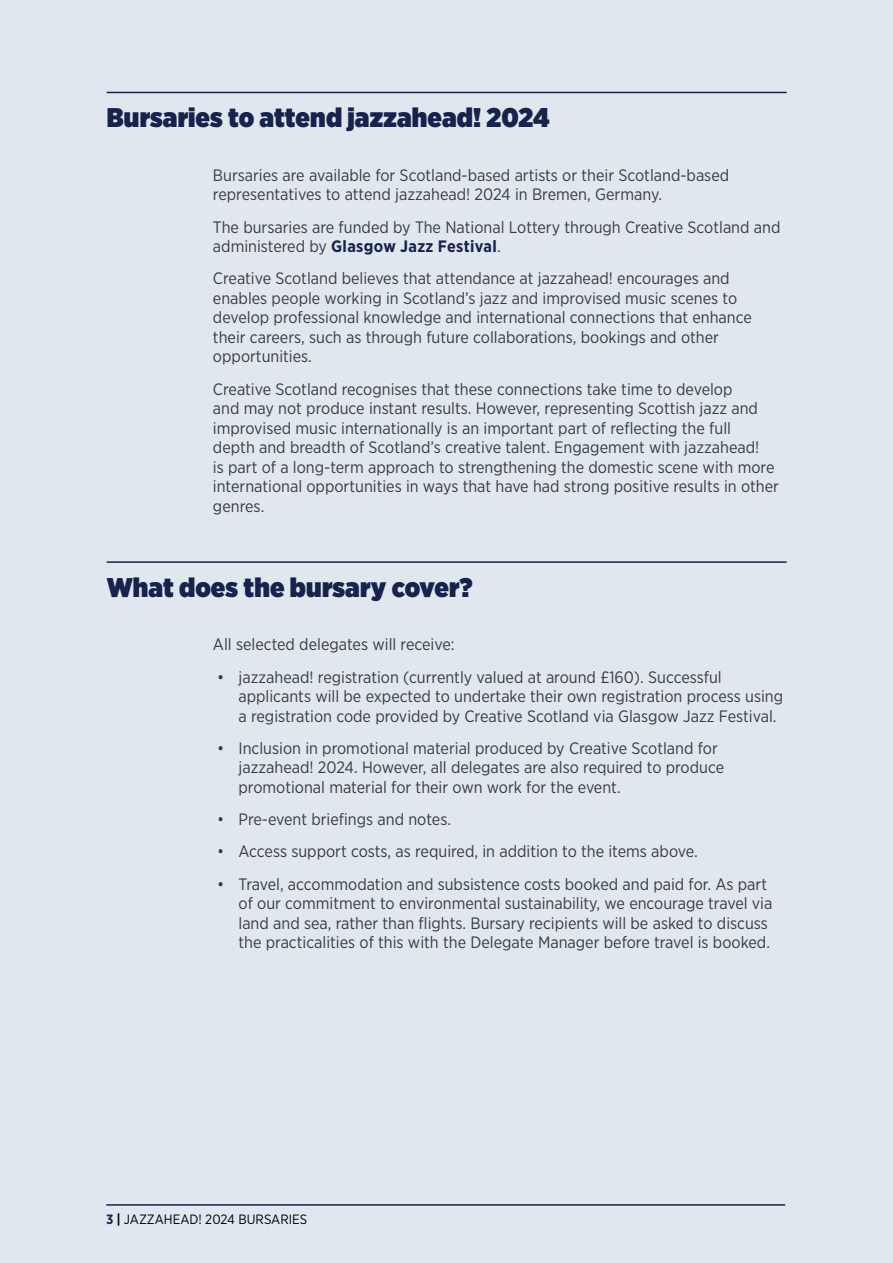
<style>
.page{position:relative;width:893px;height:1263px;background:#e0e7ee}
.page>*{position:absolute;margin:0;border:0;box-sizing:border-box;transform-origin:0 0}
.Subheads_ONE{font:900 27px "Gotham Narrow";letter-spacing:.005em;color:#18234d}
.Body_Text{font:16.5px/19.5px "Gotham Narrow";color:#3c3c3b}
.t1{font:13.5px "Gotham Narrow";color:#000}
.s1{font-weight:700;color:#18234d}
.s2{font-weight:700}
</style>
<div class="page">
<hr style="left:106px;top:1204px;width:679px;height:2px;background:#18234d">
<hr style="left:107px;top:92px;width:680px;height:1px;background:#18234d">
<hr style="left:107px;top:561px;width:680px;height:2px;background:#18234d">
<p class="Subheads_ONE" style="left:107px;top:99px;width:445px">Bursaries to attend jazzahead! 2024</p>
<p class="Body_Text" style="left:213px;top:165px;width:518px">Bursaries are available for Scotland-based artists or their Scotland-based representatives to attend jazzahead! 2024 in Bremen, Germany.</p>
<p class="Body_Text" style="left:213px;top:217px;width:569px">The bursaries are funded by The National Lottery through Creative Scotland and administered by <span class="s1">Glasgow Jazz Festival</span>.</p>
<p class="Body_Text" style="left:213px;top:268px;width:540px">Creative Scotland believes that attendance at jazzahead! encourages and enables people working in Scotland’s jazz and improvised music scenes to develop professional knowledge and international connections that enhance their careers, such as through future collaborations, bookings and other opportunities.</p>
<p class="Body_Text" style="left:213px;top:379px;width:568px">Creative Scotland recognises that these connections take time to develop<br>and may not produce instant results. However, representing Scottish jazz and improvised music internationally is an important part of reflecting the full<br>depth and breadth of Scotland’s creative talent. Engagement with jazzahead!<br>is part of a long-term approach to strengthening the domestic scene with more international opportunities in ways that have had strong positive results in other genres.</p>
<p class="Subheads_ONE" style="left:107px;top:569px;width:367px">What does the bursary cover?</p>
<p class="Body_Text" style="left:213px;top:634px;width:243px">All selected delegates will receive:</p>
<p class="Body_Text" style="left:238px;top:667px;width:546px;text-indent:-21px">• jazzahead! registration (currently valued at around £160). Successful applicants will be expected to undertake their own registration process using a registration code provided by Creative Scotland via Glasgow Jazz Festival.</p>
<p class="Body_Text" style="left:238px;top:738px;width:487px;text-indent:-21px">• Inclusion in promotional material produced by Creative Scotland for jazzahead! 2024. However, all delegates are also required to produce promotional material for their own work for the event.</p>
<p class="Body_Text" style="left:217px;top:809px;width:235px">• Pre-event briefings and notes.</p>
<p class="Body_Text" style="left:217px;top:841px;width:482px">• Access support costs, as required, in addition to the items above.</p>
<p class="Body_Text" style="left:238px;top:874px;width:535px;text-indent:-21px">• Travel, accommodation and subsistence costs booked and paid for. As part of our commitment to environmental sustainability, we encourage travel via land and sea, rather than flights. Bursary recipients will be asked to discuss the practicalities of this with the Delegate Manager before travel is booked.</p>
<p class="t1" style="left:106px;top:1211px;width:202px"><span class="s1">3</span> <span class="s2">|</span> JAZZAHEAD! 2024 BURSARIES</p>
</div>
